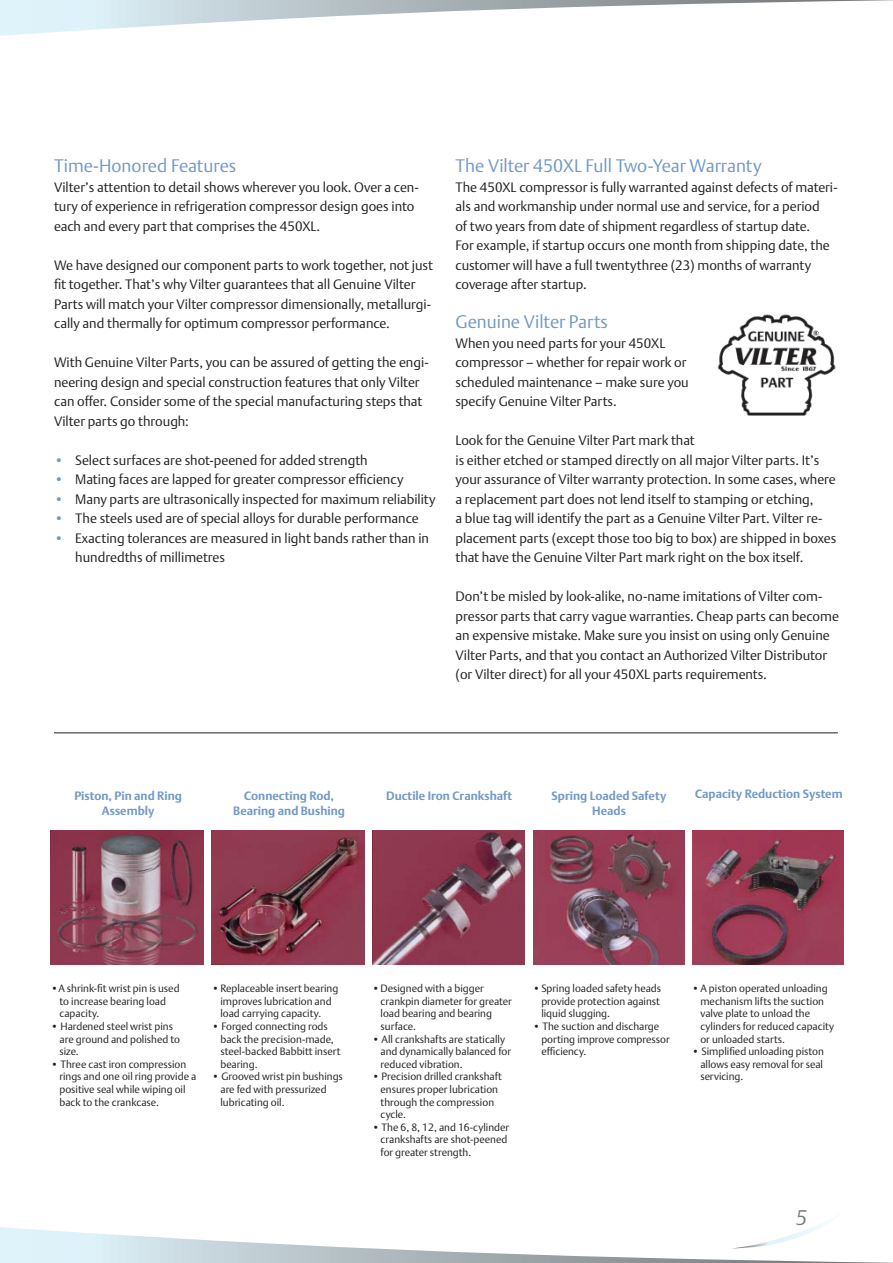
<style>
.page{position:relative;width:893px;height:1263px;background:#fff}
.page>*{position:absolute;margin:0;border:0;box-sizing:border-box;transform-origin:0 0}
.t1{font:italic 21px "DTL Argo T Light";color:#77787b}
.t2{font:18px "DTL Argo T Light";color:#7299c6}
.t3{font:13.5px/19.5px "DTL Argo T Light";color:#231f20}
.t4{font:700 12px/14.4px "DTL Argo T";color:#7299c6;text-align:center}
.t5{font:10.5px/12.6px "DTL Argo T Light";color:#231f20}
.s1{color:#7299c6}
</style>
<div class="page">
<svg style="left:0;top:1227px;width:893px;height:36px"></svg>
<svg style="left:0;top:0;width:893px;height:36px"></svg>
<svg style="left:731px;top:1220px;width:118px;height:28px"></svg>
<img style="left:717px;top:314px;width:119px;height:102px">
<hr style="left:54px;top:732px;width:784px;height:1px;background:#231f20">
<img style="left:51px;top:831px;width:152px;height:134px">
<img style="left:212px;top:831px;width:152px;height:134px">
<img style="left:373px;top:831px;width:151px;height:134px">
<img style="left:533px;top:831px;width:151px;height:134px">
<img style="left:693px;top:831px;width:150px;height:134px">
<h2 class="t2" style="left:54px;top:158px;width:184px">Time-Honored Features</h2>
<p class="t3" style="left:54px;top:178px;width:366px">Vilter’s attention to detail shows wherever you look. Over a cen&shy;tury of experience in refrigeration compressor design goes into each and every part that comprises the 450XL.</p>
<p class="t3" style="left:54px;top:256px;width:380px">We have designed our component parts to work together, not just fit together. That’s why Vilter guarantees that all Genuine Vilter Parts will match your Vilter compressor dimensionally, metallurgi&shy;cally and thermally for optimum compressor performance.</p>
<p class="t3" style="left:54px;top:354px;width:376px">With Genuine Vilter Parts, you can be assured of getting the engi&shy;neering design and special construction features that only Vilter can offer. Consider some of the special manufacturing steps that Vilter parts go through:</p>
<p class="t3" style="left:54px;top:451px;width:315px"><span class="s1">•</span> Select surfaces are shot-peened for added strength</p>
<p class="t3" style="left:54px;top:471px;width:351px"><span class="s1">•</span> Mating faces are lapped for greater compressor efficiency</p>
<p class="t3" style="left:54px;top:490px;width:383px"><span class="s1">•</span> Many parts are ultrasonically inspected for maximum reliability</p>
<p class="t3" style="left:54px;top:510px;width:366px"><span class="s1">•</span> The steels used are of special alloys for durable performance</p>
<p class="t3" style="left:75px;top:529px;width:355px;text-indent:-21px"><span class="s1">•</span> Exacting tolerances are measured in light bands rather than in hundredths of millimetres</p>
<h2 class="t2" style="left:455px;top:158px;width:308px">The Vilter 450XL Full Two-Year Warranty</h2>
<p class="t3" style="left:455px;top:178px;width:384px">The 450XL compressor is fully warranted against defects of materi&shy;als and workmanship under normal use and service, for a period<br>of two years from date of shipment regardless of startup date.<br>For example, if startup occurs one month from shipping date, the customer will have a full twentythree (23) months of warranty coverage after startup.</p>
<h2 class="t2" style="left:455px;top:314px;width:154px">Genuine Vilter Parts</h2>
<p class="t3" style="left:455px;top:334px;width:235px">When you need parts for your 450XL compressor – whether for repair work or scheduled maintenance – make sure you specify Genuine Vilter Parts.</p>
<p class="t3" style="left:455px;top:432px;width:382px">Look for the Genuine Vilter Part mark that<br>is either etched or stamped directly on all major Vilter parts. It’s your assurance of Vilter warranty protection. In some cases, where a replacement part does not lend itself to stamping or etching,<br>a blue tag will identify the part as a Genuine Vilter Part. Vilter re&shy;placement parts (except those too big to box) are shipped in boxes that have the Genuine Vilter Part mark right on the box itself.</p>
<p class="t3" style="left:455px;top:588px;width:385px">Don’t be misled by look-alike, no-name imitations of Vilter com&shy;pressor parts that carry vague warranties. Cheap parts can become an expensive mistake. Make sure you insist on using only Genuine Vilter Parts, and that you contact an Authorized Vilter Distributor (or Vilter direct) for all your 450XL parts requirements.</p>
<p class="t4" style="left:74px;top:790px;width:109px">Piston, Pin and Ring<br>Assembly</p>
<p class="t4" style="left:233px;top:790px;width:113px">Connecting Rod,<br>Bearing and Bushing</p>
<p class="t4" style="left:386px;top:790px;width:128px">Ductile Iron Crankshaft</p>
<p class="t4" style="left:552px;top:790px;width:116px">Spring Loaded Safety</p>
<p class="t4" style="left:695px;top:787px;width:149px">Capacity Reduction System</p>
<p class="t4" style="left:592px;top:804px;width:35px">Heads</p>
<p class="t5" style="left:59px;top:983px;width:122px;text-indent:-9px">•A shrink-fit wrist pin is used to increase bearing load capacity.</p>
<p class="t5" style="left:59px;top:1021px;width:122px;text-indent:-9px">• Hardened steel wrist pins are ground and polished to size.</p>
<p class="t5" style="left:59px;top:1059px;width:138px;text-indent:-9px">• Three cast iron compression rings and one oil ring provide a positive seal while wiping oil back to the crankcase.</p>
<p class="t5" style="left:220px;top:983px;width:119px;text-indent:-9px">• Replaceable insert bearing improves lubrication and load carrying capacity.</p>
<p class="t5" style="left:220px;top:1021px;width:122px;text-indent:-9px">• Forged connecting rods back the precision-made, steel-backed Babbitt insert bearing.</p>
<p class="t5" style="left:220px;top:1071px;width:124px;text-indent:-9px">• Grooved wrist pin bushings are fed with pressurized lubricating oil.</p>
<p class="t5" style="left:381px;top:983px;width:133px;text-indent:-9px">• Designed with a bigger crankpin diameter for greater load bearing and bearing surface.</p>
<p class="t5" style="left:381px;top:1033px;width:132px;text-indent:-9px">• All crankshafts are statically and dynamically balanced for reduced vibration.</p>
<p class="t5" style="left:381px;top:1071px;width:123px;text-indent:-9px">• Precision drilled crankshaft ensures proper lubrication through the compression cycle.</p>
<p class="t5" style="left:381px;top:1122px;width:130px;text-indent:-9px">• The 6, 8, 12, and 16-cylinder crankshafts are shot-peened for greater strength.</p>
<p class="t5" style="left:541px;top:983px;width:121px;text-align:justify;text-indent:-9px">• Spring loaded safety heads provide protection against liquid slugging.</p>
<p class="t5" style="left:541px;top:1021px;width:130px;text-indent:-9px">• The suction and discharge porting improve compressor efficiency.</p>
<p class="t5" style="left:700px;top:983px;width:135px;text-indent:-9px">• A piston operated unloading mechanism lifts the suction valve plate to unload the cylinders for reduced capacity or unloaded starts.</p>
<p class="t5" style="left:700px;top:1046px;width:125px;text-align:justify;text-indent:-9px">• Simplified unloading piston allows easy removal for seal servicing.</p>
<h1 class="t1" style="left:796px;top:1209px;width:13px">5</h1>
</div>
